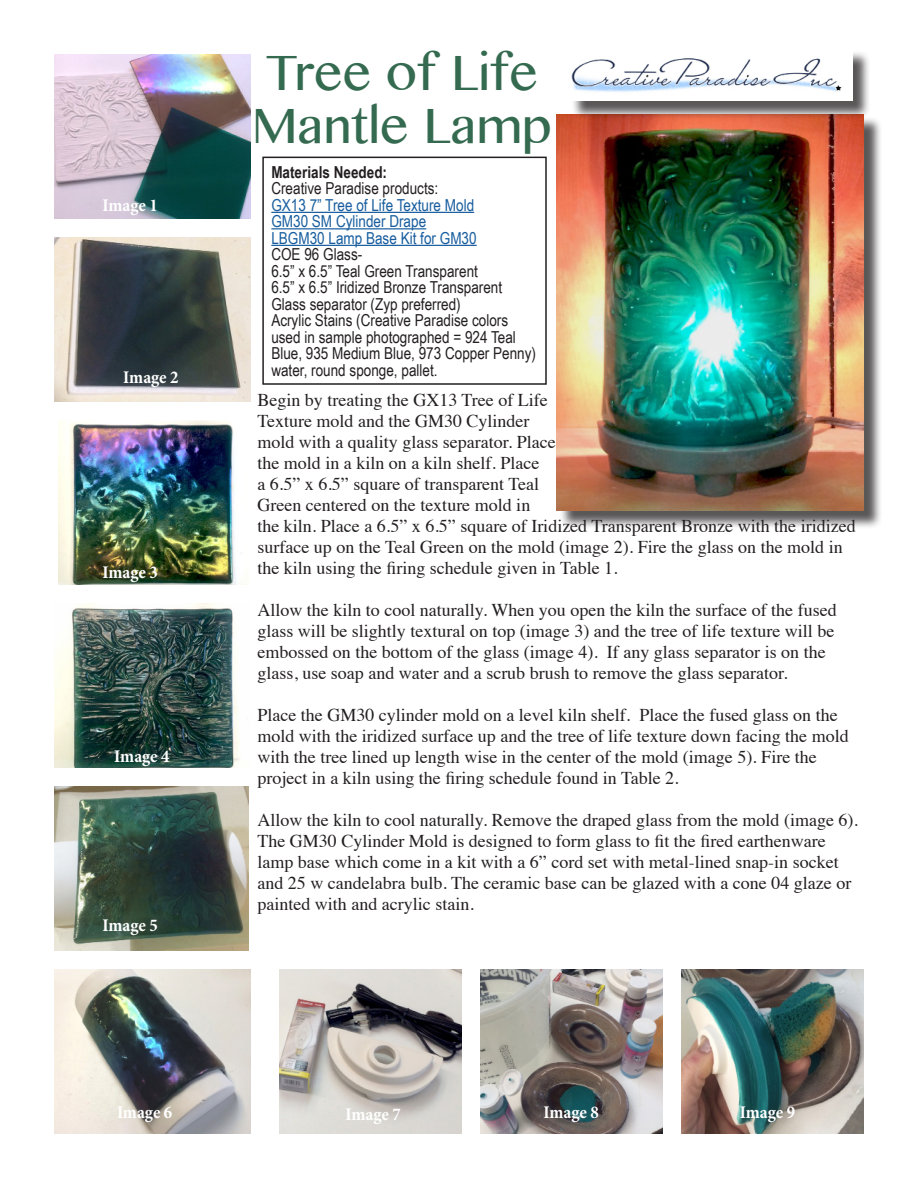
<style>
.page{position:relative;width:918px;height:1188px;background:#fff}
.page>*{position:absolute;margin:0;border:0;box-sizing:border-box;transform-origin:0 0}
.t1{font:49.5px "Gurmukhi MN";color:#346a4f}
.t2{font:18px/21px "Times";color:#231f20}
.t3{font:700 condensed 18px "Minion Pro";color:#fff}
.t4{font:16.5px/16.5px "Arial Narrow";color:#231f20}
.t5{font:16.5px "Arial Narrow";color:#175d9e}
.t6{font:700 16.5px "Arial Narrow";color:#231f20}
</style>
<div class="page">
<img style="left:54px;top:54px;width:196px;height:165px">
<img style="left:54px;top:237px;width:196px;height:165px">
<img style="left:59px;top:420px;width:183px;height:165px">
<img style="left:54px;top:603px;width:186px;height:165px">
<img style="left:54px;top:786px;width:195px;height:165px">
<img style="left:54px;top:969px;width:196px;height:165px">
<div style="left:559px;top:116px;width:324px;height:413px;background:#231f20;opacity:.75"></div>
<img style="left:556px;top:114px;width:308px;height:397px">
<img style="left:279px;top:969px;width:183px;height:165px">
<img style="left:480px;top:969px;width:183px;height:165px">
<img style="left:681px;top:969px;width:183px;height:165px">
<hr style="left:271px;top:212px;width:203px;height:1px;background:#175d9e">
<hr style="left:271px;top:228px;width:155px;height:1px;background:#175d9e">
<hr style="left:271px;top:245px;width:206px;height:1px;background:#175d9e">
<div style="left:262px;top:157px;width:285px;height:228px;border:2px solid #231f20"></div>
<div style="left:571px;top:50px;width:300px;height:69px;background:#231f20;opacity:.75"></div>
<img style="left:571px;top:50px;width:281px;height:51px">
<p class="t3" style="left:103px;top:193px;width:57px">Image 1</p>
<p class="t3" style="left:123px;top:365px;width:57px">Image 2</p>
<p class="t3" style="left:103px;top:560px;width:57px">Image 3</p>
<p class="t3" style="left:114px;top:744px;width:57px">Image 4</p>
<p class="t3" style="left:103px;top:913px;width:57px">Image 5</p>
<p class="t1" style="left:266px;top:41px;width:274px">Tree of Life</p>
<p class="t1" style="left:252px;top:93px;width:301px">Mantle Lamp</p>
<p class="t6" style="left:271px;top:159px;width:117px">Materials Needed:</p>
<p class="t4" style="left:271px;top:179px;width:168px">Creative Paradise products:</p>
<p class="t5" style="left:271px;top:193px;width:204px">GX13 7” Tree of Life Texture Mold</p>
<p class="t5" style="left:271px;top:209px;width:156px">GM30 SM Cylinder Drape</p>
<p class="t5" style="left:271px;top:226px;width:207px">LBGM30 Lamp Base Kit for GM30</p>
<p class="t4" style="left:271px;top:245px;width:92px">COE 96 Glass-</p>
<p class="t4" style="left:271px;top:262px;width:208px">6.5” x 6.5” Teal Green Transparent</p>
<p class="t4" style="left:271px;top:278px;width:232px">6.5” x 6.5” Iridized Bronze Transparent</p>
<p class="t4" style="left:271px;top:295px;width:191px">Glass separator (Zyp preferred)</p>
<p class="t4" style="left:271px;top:311px;width:266px">Acrylic Stains (Creative Paradise colors used in sample photographed = 924 Teal<br>Blue, 935 Medium Blue, 973 Copper Penny)</p>
<p class="t4" style="left:271px;top:361px;width:168px">water, round sponge, pallet.</p>
<p class="t2" style="left:257px;top:388px;width:600px">Begin by treating the GX13 Tree of Life<br>Texture mold and the GM30 Cylinder<br>mold with a quality glass separator. Place<br>the mold in a kiln on a kiln shelf. Place<br>a 6.5” x 6.5” square of transparent Teal<br>Green centered on the texture mold in<br>the kiln. Place a 6.5” x 6.5” square of Iridized Transparent Bronze with the iridized surface up on the Teal Green on the mold (image 2). Fire the glass on the mold in the kiln using the firing schedule given in Table 1.</p>
<p class="t2" style="left:257px;top:598px;width:581px">Allow the kiln to cool naturally. When you open the kiln the surface of the fused glass will be slightly textural on top (image 3) and the tree of life texture will be embossed on the bottom of the glass (image 4). If any glass separator is on the glass, use soap and water and a scrub brush to remove the glass separator.</p>
<p class="t2" style="left:257px;top:703px;width:593px">Place the GM30 cylinder mold on a level kiln shelf. Place the fused glass on the mold with the iridized surface up and the tree of life texture down facing the mold with the tree lined up length wise in the center of the mold (image 5). Fire the</p>
<p class="t2" style="left:257px;top:766px;width:423px">project in a kiln using the firing schedule found in Table 2.</p>
<p class="t2" style="left:257px;top:808px;width:602px">Allow the kiln to cool naturally. Remove the draped glass from the mold (image 6).</p>
<p class="t2" style="left:257px;top:829px;width:595px">The GM30 Cylinder Mold is designed to form glass to fit the fired earthenware lamp base which come in a kit with a 6” cord set with metal-lined snap-in socket and 25 w candelabra bulb. The ceramic base can be glazed with a cone 04 glaze or painted with and acrylic stain.</p>
<p class="t3" style="left:117px;top:1100px;width:57px">Image 6</p>
<p class="t3" style="left:346px;top:1102px;width:57px">Image 7</p>
<p class="t3" style="left:544px;top:1100px;width:57px">Image 8</p>
<p class="t3" style="left:740px;top:1100px;width:57px">Image 9</p>
</div>
